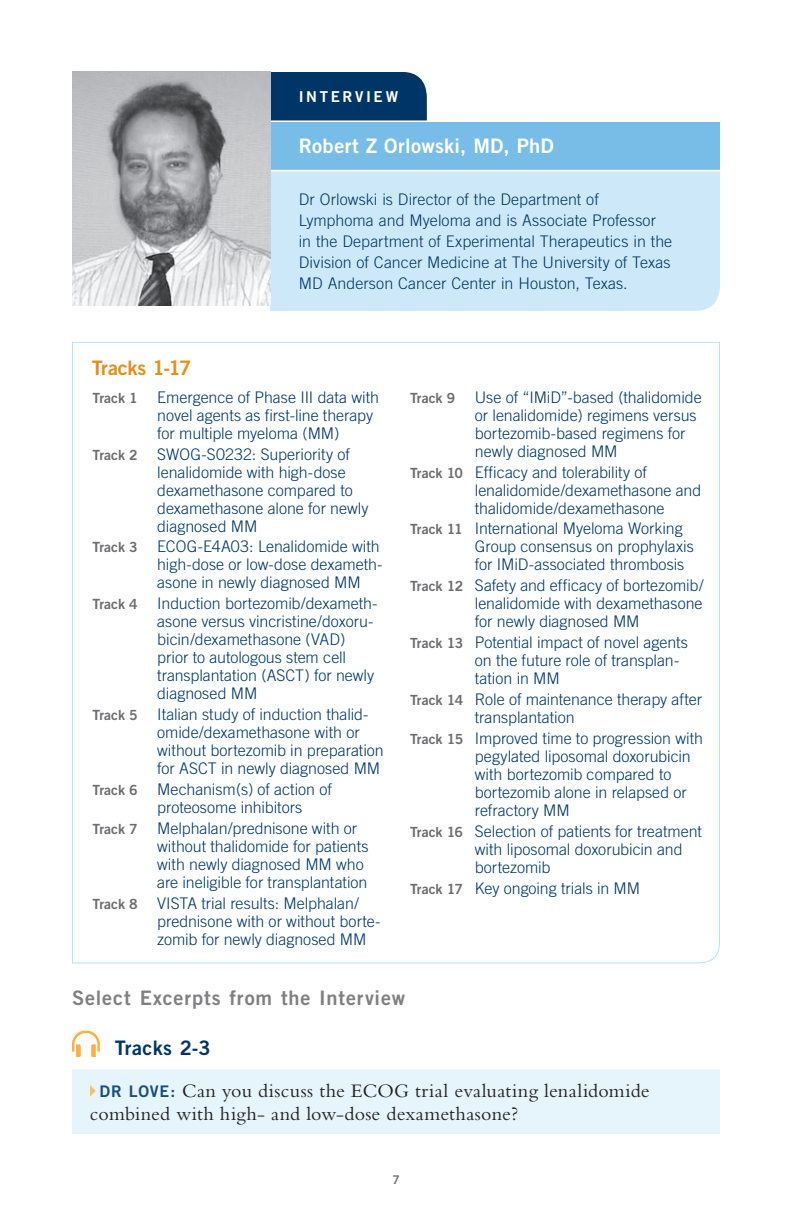
<style>
.page{position:relative;width:792px;height:1224px;background:#fff}
.page>*{position:absolute;margin:0;border:0;box-sizing:border-box;transform-origin:0 0}
.t1{font:20px/23px "Bembo RTP Std";letter-spacing:.01em;color:#231f20}
.t2{font:20px "Trade Gothic LT Std Bd 2";letter-spacing:.045em;color:#808083}
.t3{font:20px "Trade Gothic LT Std Bd 2";letter-spacing:.015em;color:#fff}
.t4{font:20px "Trade Gothic LT Std Bd 2";letter-spacing:-.01em;color:#e58e19}
.t5{font:20px "Trade Gothic LT Std Bd 2";letter-spacing:.02em;color:#003667}
.t6{font:300 16px/18px "Trade Gothic LT Std";color:#003667}
.t7{font:15px "Trade Gothic LT Std Bd 2";letter-spacing:.175em;color:#fff}
.t8{font:12px "Trade Gothic LT Std Bd 2";color:#717074}
.s1{font-family:"Trade Gothic LT Std Bd 2";font-weight:400;font-size:14px;color:#6c6d70}
.s2{font-family:"Trade Gothic LT Std Bd 2";font-size:16px;color:#164f7e}
</style>
<div class="page">
<div style="left:270px;top:72px;width:157px;height:48px;background:#003667"></div>
<div style="left:270px;top:121px;width:450px;height:50px;background:#78bde8"></div>
<div style="left:270px;top:171px;width:450px;height:140px;background:#cde9f9"></div>
<hr style="left:270px;top:170px;width:450px;height:1px;background:#fff">
<hr style="left:270px;top:120px;width:450px;height:2px;background:#fff">
<svg style="left:72px;top:342px;width:648px;height:622px"></svg>
<img style="left:72px;top:72px;width:198px;height:234px">
<div style="left:72px;top:1069px;width:648px;height:65px;background:#e6f4fb"></div>
<svg style="left:72px;top:1031px;width:28px;height:26px"></svg>
<svg style="left:90px;top:1085px;width:6px;height:12px"></svg>
<p class="t7" style="left:299px;top:87px;width:101px">INTERVIEW</p>
<p class="t3" style="left:299px;top:134px;width:257px">Robert Z Orlowski, MD, PhD</p>
<p class="t6" style="left:299px;top:189px;width:375px;line-height:21px">Dr Orlowski is Director of the Department of Lymphoma and Myeloma and is Associate Professor in the Department of Experimental Therapeutics in the Division of Cancer Medicine at The University of Texas MD Anderson Cancer Center in Houston, Texas.</p>
<p class="t4" style="left:92px;top:356px;width:101px">Tracks 1-17</p>
<p class="t6" style="left:157px;top:388px;width:223px;text-indent:-65px"><span class="s1">Track 1</span> Emergence of Phase III data with novel agents as first-line therapy for multiple myeloma (MM)</p>
<p class="t6" style="left:157px;top:445px;width:213px;text-indent:-65px"><span class="s1">Track 2</span> SWOG-S0232: Superiority of lenalidomide with high-dose dexamethasone compared to dexamethasone alone for newly diagnosed MM</p>
<p class="t6" style="left:157px;top:538px;width:227px;text-indent:-65px"><span class="s1">Track 3</span> ECOG-E4A03: Lenalidomide with high-dose or low-dose dexameth&shy;asone in newly diagnosed MM</p>
<p class="t6" style="left:157px;top:594px;width:222px;text-indent:-65px"><span class="s1">Track 4</span> Induction bortezomib/dexameth&shy;asone versus vincristine/doxoru&shy;bicin/dexamethasone (VAD) prior to autologous stem cell transplantation (ASCT) for newly diagnosed MM</p>
<p class="t6" style="left:157px;top:705px;width:228px;text-indent:-65px"><span class="s1">Track 5</span> Italian study of induction thalid&shy;omide/dexamethasone with or without bortezomib in preparation for ASCT in newly diagnosed MM</p>
<p class="t6" style="left:157px;top:780px;width:176px;text-indent:-65px"><span class="s1">Track 6</span> Mechanism(s) of action of proteosome inhibitors</p>
<p class="t6" style="left:157px;top:819px;width:213px;text-indent:-65px"><span class="s1">Track 7</span> Melphalan/prednisone with or without thalidomide for patients with newly diagnosed MM who are ineligible for transplantation</p>
<p class="t6" style="left:157px;top:894px;width:225px;text-indent:-65px"><span class="s1">Track 8</span> VISTA trial results: Melphalan/ prednisone with or without borte&shy;zomib for newly diagnosed MM</p>
<p class="t6" style="left:475px;top:388px;width:228px;text-indent:-65px"><span class="s1">Track 9</span> Use of “IMiD”-based (thalidomide or lenalidomide) regimens versus bortezomib-based regimens for newly diagnosed MM</p>
<p class="t6" style="left:475px;top:463px;width:228px;text-indent:-65px"><span class="s1">Track 10</span> Efficacy and tolerability of lenalidomide/dexamethasone and thalidomide/dexamethasone</p>
<p class="t6" style="left:475px;top:520px;width:220px;text-indent:-65px"><span class="s1">Track 11</span> International Myeloma Working<br>Group consensus on prophylaxis for IMiD-associated thrombosis</p>
<p class="t6" style="left:475px;top:576px;width:230px;text-align:justify;text-indent:-65px"><span class="s1">Track 12</span> Safety and efficacy of bortezomib/ lenalidomide with dexamethasone for newly diagnosed MM</p>
<p class="t6" style="left:475px;top:633px;width:215px;text-indent:-65px"><span class="s1">Track 13</span> Potential impact of novel agents on the future role of transplan&shy;tation in MM</p>
<p class="t6" style="left:475px;top:690px;width:229px;text-indent:-65px"><span class="s1">Track 14</span> Role of maintenance therapy after transplantation</p>
<p class="t6" style="left:475px;top:729px;width:230px;text-indent:-65px"><span class="s1">Track 15</span> Improved time to progression with pegylated liposomal doxorubicin with bortezomib compared to bortezomib alone in relapsed or refractory MM</p>
<p class="t6" style="left:475px;top:822px;width:229px;text-indent:-65px"><span class="s1">Track 16</span> Selection of patients for treatment with liposomal doxorubicin and bortezomib</p>
<p class="t6" style="left:410px;top:879px;width:232px"><span class="s1">Track 17</span> Key ongoing trials in MM</p>
<p class="t2" style="left:72px;top:985px;width:335px">Select Excerpts from the Interview</p>
<p class="t5" style="left:115px;top:1035px;width:98px">Tracks 2-3</p>
<p class="t1" style="left:90px;top:1078px;width:561px;text-indent:10px"><span class="s2">DR LOVE:</span> Can you discuss the ECOG trial evaluating lenalidomide combined with high- and low-dose dexamethasone?</p>
<p class="t8" style="left:392px;top:1172px;width:9px">7</p>
</div>
